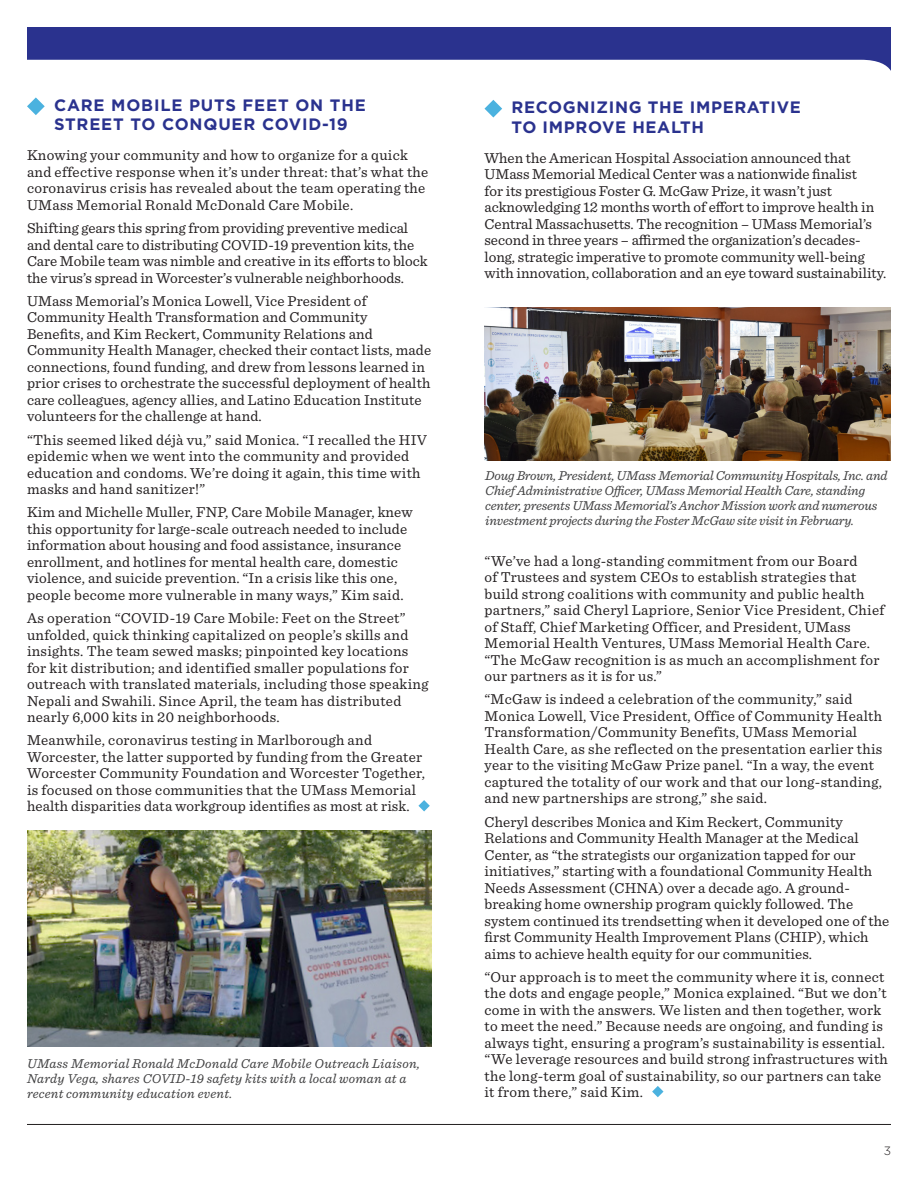
<style>
.page{position:relative;width:918px;height:1188px;background:#fff}
.page>*{position:absolute;margin:0;border:0;box-sizing:border-box;transform-origin:0 0}
.t1{font:700 16.5px/19.8px "Gotham";letter-spacing:.04em;color:#2a328e}
.t2{font:15px/16.5px "Sentinel";letter-spacing:.015em;color:#231f20}
.t3{font:italic 13.5px/15px "Sentinel";letter-spacing:-.01em;color:#3e3e3f}
.t4{font:italic 13.5px/15px "Sentinel";letter-spacing:.02em;color:#3e3e3f}
.t5{font:300 12px "Gotham";color:#231f20}
</style>
<div class="page">
<svg style="left:418px;top:800px;width:12px;height:11px"></svg>
<hr style="left:27px;top:1124px;width:864px;height:1px;background:#231f20">
<svg style="left:27px;top:27px;width:864px;height:44px"></svg>
<svg style="left:652px;top:1086px;width:12px;height:11px"></svg>
<img style="left:484px;top:307px;width:407px;height:154px">
<svg style="left:484px;top:100px;width:18px;height:18px"></svg>
<svg style="left:27px;top:97px;width:18px;height:18px"></svg>
<img style="left:27px;top:831px;width:405px;height:216px">
<p class="t1" style="left:54px;top:95px;width:313px">CARE MOBILE PUTS FEET ON THE<br>STREET TO CONQUER COVID-19</p>
<p class="t2" style="left:27px;top:146px;width:403px">Knowing your community and how to organize for a quick and effective response when it’s under threat: that’s what the coronavirus crisis has revealed about the team operating the UMass Memorial Ronald McDonald Care Mobile.</p>
<p class="t2" style="left:27px;top:219px;width:402px">Shifting gears this spring from providing preventive medical and dental care to distributing COVID-19 prevention kits, the Care Mobile team was nimble and creative in its efforts to block the virus’s spread in Worcester’s vulnerable neighborhoods.</p>
<p class="t2" style="left:27px;top:292px;width:406px">UMass Memorial’s Monica Lowell, Vice President of Community Health Transformation and Community<br>Benefits, and Kim Reckert, Community Relations and Community Health Manager, checked their contact lists, made connections, found funding, and drew from lessons learned in prior crises to orchestrate the successful deployment of health care colleagues, agency allies, and Latino Education Institute volunteers for the challenge at hand.</p>
<p class="t2" style="left:27px;top:431px;width:401px">“This seemed liked déjà vu,” said Monica. “I recalled the HIV epidemic when we went into the community and provided education and condoms. We’re doing it again, this time with masks and hand sanitizer!”</p>
<p class="t2" style="left:27px;top:503px;width:387px">Kim and Michelle Muller, FNP, Care Mobile Manager, knew this opportunity for large-scale outreach needed to include information about housing and food assistance, insurance enrollment, and hotlines for mental health care, domestic violence, and suicide prevention. “In a crisis like this one, people become more vulnerable in many ways,” Kim said.</p>
<p class="t2" style="left:27px;top:609px;width:403px">As operation “COVID-19 Care Mobile: Feet on the Street” unfolded, quick thinking capitalized on people’s skills and insights. The team sewed masks; pinpointed key locations for kit distribution; and identified smaller populations for outreach with translated materials, including those speaking Nepali and Swahili. Since April, the team has distributed nearly 6,000 kits in 20 neighborhoods.</p>
<p class="t2" style="left:27px;top:731px;width:399px">Meanwhile, coronavirus testing in Marlborough and Worcester, the latter supported by funding from the Greater Worcester Community Foundation and Worcester Together, is focused on those communities that the UMass Memorial health disparities data workgroup identifies as most at risk.</p>
<p class="t4" style="left:27px;top:1055px;width:395px">UMass Memorial Ronald McDonald Care Mobile Outreach Liaison,<br>Nardy Vega, shares COVID-19 safety kits with a local woman at a recent community education event.</p>
<p class="t1" style="left:512px;top:97px;width:291px">RECOGNIZING THE IMPERATIVE<br>TO IMPROVE HEALTH</p>
<p class="t2" style="left:484px;top:149px;width:403px">When the American Hospital Association announced that UMass Memorial Medical Center was a nationwide finalist<br>for its prestigious Foster G. McGaw Prize, it wasn’t just acknowledging 12 months worth of effort to improve health in Central Massachusetts. The recognition – UMass Memorial’s second in three years – affirmed the organization’s decades&shy;long, strategic imperative to promote community well-being with innovation, collaboration and an eye toward sustainability.</p>
<p class="t3" style="left:485px;top:467px;width:404px">Doug Brown, President, UMass Memorial Community Hospitals, Inc. and Chief Administrative Officer, UMass Memorial Health Care, standing center, presents UMass Memorial’s Anchor Mission work and numerous investment projects during the Foster McGaw site visit in February.</p>
<p class="t2" style="left:484px;top:551px;width:402px">“We’ve had a long-standing commitment from our Board<br>of Trustees and system CEOs to establish strategies that build strong coalitions with community and public health partners,” said Cheryl Lapriore, Senior Vice President, Chief of Staff, Chief Marketing Officer, and President, UMass Memorial Health Ventures, UMass Memorial Health Care. “The McGaw recognition is as much an accomplishment for our partners as it is for us.”</p>
<p class="t2" style="left:484px;top:690px;width:399px">“McGaw is indeed a celebration of the community,” said Monica Lowell, Vice President, Office of Community Health Transformation/Community Benefits, UMass Memorial Health Care, as she reflected on the presentation earlier this year to the visiting McGaw Prize panel. “In a way, the event captured the totality of our work and that our long-standing, and new partnerships are strong,” she said.</p>
<p class="t2" style="left:484px;top:812px;width:406px">Cheryl describes Monica and Kim Reckert, Community Relations and Community Health Manager at the Medical Center, as “the strategists our organization tapped for our initiatives,” starting with a foundational Community Health Needs Assessment (CHNA) over a decade ago. A ground&shy;breaking home ownership program quickly followed. The system continued its trendsetting when it developed one of the first Community Health Improvement Plans (CHIP), which aims to achieve health equity for our communities.</p>
<p class="t2" style="left:484px;top:968px;width:405px">“Our approach is to meet the community where it is, connect the dots and engage people,” Monica explained. “But we don’t come in with the answers. We listen and then together, work to meet the need.” Because needs are ongoing, and funding is always tight, ensuring a program’s sustainability is essential. “We leverage resources and build strong infrastructures with the long-term goal of sustainability, so our partners can take it from there,” said Kim.</p>
<p class="t5" style="left:884px;top:1143px;width:9px">3</p>
</div>
